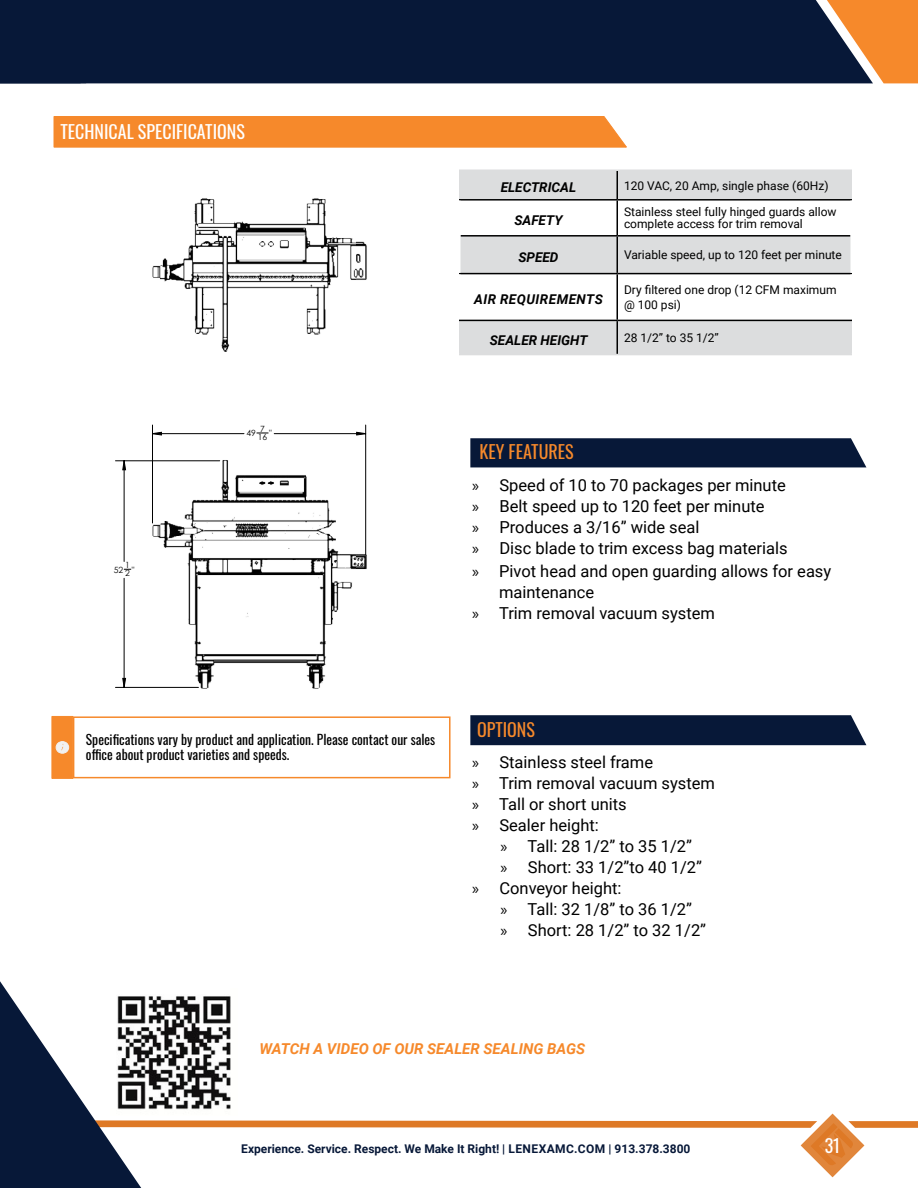
<style>
.page{position:relative;width:918px;height:1188px;background:#fff}
.page>*{position:absolute;margin:0;border:0;box-sizing:border-box;transform-origin:0 0}
.t1{font:18px "Oswald";color:#fff}
.t2{font:18px "Oswald";color:#f6892b}
.t3{font:16.5px/21px "Roboto";color:#000}
.t4{font:italic 700 15px "Roboto";color:#f6892b}
.t5{font:13.5px/15.5px "Oswald";color:#000}
.t6{font:italic 700 13.5px "Roboto";color:#000}
.t7{font:italic 700 13.5px "Roboto";letter-spacing:.035em;color:#000}
.t8{font:12px/12px "Roboto";color:#000}
.t9{font:700 12px "Roboto";color:#071838}
.t10{font:8.55px/6.6px "Century Gothic";color:#000}
.s1{font-family:"Myriad Pro"}
</style>
<div class="page">
<div style="left:470px;top:715px;width:396px;height:30px;background:#071838"></div>
<div style="left:52px;top:716px;width:21px;height:62px;background:#f6892b"></div>
<svg style="left:56px;top:742px;width:13px;height:11px"></svg>
<div style="left:73px;top:716px;width:378px;height:62px;border:2px solid #f6892b"></div>
<div style="left:470px;top:438px;width:396px;height:29px;background:#071838"></div>
<div style="left:54px;top:116px;width:572px;height:31px;background:#f6892b"></div>
<svg style="left:115px;top:198px;width:252px;height:490px"></svg>
<svg style="left:123px;top:432px;width:243px;height:255px"></svg>
<div style="left:873px;top:0;width:45px;height:83px;background:#f6892b"></div>
<div style="left:0;top:0;width:873px;height:83px;background:#071838"></div>
<svg style="left:0;top:981px;width:918px;height:207px"></svg>
<div style="left:460px;top:171px;width:390px;height:183px;background:#dcddde"></div>
<svg style="left:460px;top:201px;width:390px;height:119px"></svg>
<hr style="left:459px;top:170px;width:158px;height:1px;background:#dcddde">
<svg style="left:459px;top:171px;width:1px;height:28px"></svg>
<hr style="left:617px;top:170px;width:235px;height:1px;background:#dcddde">
<hr style="left:850px;top:171px;width:2px;height:28px;background:#dcddde">
<hr style="left:459px;top:321px;width:1px;height:33px;background:#dcddde">
<hr style="left:850px;top:321px;width:2px;height:33px;background:#dcddde">
<hr style="left:459px;top:354px;width:158px;height:1px;background:#dcddde">
<hr style="left:617px;top:354px;width:235px;height:1px;background:#dcddde">
<hr style="left:616px;top:171px;width:2px;height:28px;background:#000">
<hr style="left:459px;top:199px;width:158px;height:2px;background:#000">
<hr style="left:617px;top:199px;width:235px;height:2px;background:#000">
<hr style="left:616px;top:201px;width:2px;height:34px;background:#000">
<hr style="left:460px;top:235px;width:157px;height:2px;background:#000">
<hr style="left:617px;top:235px;width:233px;height:2px;background:#000">
<hr style="left:616px;top:237px;width:2px;height:36px;background:#000">
<hr style="left:459px;top:273px;width:158px;height:1px;background:#000">
<hr style="left:617px;top:273px;width:235px;height:1px;background:#000">
<hr style="left:616px;top:274px;width:2px;height:46px;background:#000">
<hr style="left:616px;top:321px;width:2px;height:33px;background:#000">
<hr style="left:459px;top:320px;width:158px;height:1px;background:#000">
<hr style="left:617px;top:320px;width:235px;height:1px;background:#000">
<p class="t1" style="left:60px;top:115px;width:186px">TECHNICAL SPECIFICATIONS</p>
<p class="t10" style="left:114px;top:566px;width:11px">52</p>
<p class="t10" style="left:125px;top:561px;width:11px">1<br>2"</p>
<p class="t10" style="left:246px;top:430px;width:11px">49</p>
<p class="t10" style="left:258px;top:424px;width:16px;line-height:8.6px">7<br>16 "</p>
<p class="t6" style="left:501px;top:178px;width:77px">ELECTRICAL</p>
<p class="t8" style="left:624px;top:179px;width:206px">120 VAC, 20 Amp, single phase (60Hz)</p>
<p class="t6" style="left:514px;top:211px;width:50px">SAFETY</p>
<p class="t8" style="left:624px;top:206px;width:214px">Stainless steel fully hinged guards allow complete access for trim removal</p>
<p class="t6" style="left:518px;top:248px;width:42px">SPEED</p>
<p class="t8" style="left:624px;top:248px;width:219px">Variable speed, up to 120 feet per minute</p>
<p class="t7" style="left:474px;top:290px;width:130px">AIR REQUIREMENTS</p>
<p class="t8" style="left:624px;top:282px;width:214px;line-height:14.4px">Dry filtered one drop (12 CFM maximum @ 100 psi)</p>
<p class="t6" style="left:490px;top:330px;width:99px">SEALER HEIGHT</p>
<p class="t8" style="left:624px;top:331px;width:96px">28 1/2” to 35 1/2”</p>
<p class="t10" style="left:678px;top:297px;width:6px">2</p>
<p class="t2" style="left:480px;top:436px;width:96px">KEY FEATURES</p>
<p class="t3" style="left:472px;top:474px;width:317px"><span class="s1">»</span> Speed of 10 to 70 packages per minute <span class="s1">»</span> Belt speed up to 120 feet per minute<br><span class="s1">»</span> Produces a 3/16” wide seal<br><span class="s1">»</span> Disc blade to trim excess bag materials</p>
<p class="t3" style="left:472px;top:560px;width:361px"><span class="s1">»</span> Pivot head and open guarding allows for easy</p>
<p class="t3" style="left:499px;top:581px;width:97px">maintenance</p>
<p class="t3" style="left:472px;top:602px;width:244px"><span class="s1">»</span> Trim removal vacuum system</p>
<p class="t10" style="left:678px;top:493px;width:6px">1</p>
<p class="t5" style="left:86px;top:730px;width:351px">Specifications vary by product and application. Please contact our sales office about product varieties and speeds.</p>
<p class="t2" style="left:477px;top:714px;width:59px">OPTIONS</p>
<p class="t3" style="left:472px;top:751px;width:244px"><span class="s1">»</span> Stainless steel frame<br><span class="s1">»</span> Trim removal vacuum system <span class="s1">»</span> Tall or short units<br><span class="s1">»</span> Sealer height:</p>
<p class="t3" style="left:501px;top:835px;width:193px"><span class="s1">»</span> Tall: 28 1/2” to 35 1/2”</p>
<p class="t3" style="left:501px;top:856px;width:203px"><span class="s1">»</span> Short: 33 1/2”to 40 1/2”</p>
<p class="t3" style="left:472px;top:877px;width:151px"><span class="s1">»</span> Conveyor height:</p>
<p class="t3" style="left:501px;top:898px;width:193px"><span class="s1">»</span> Tall: 32 1/8” to 36 1/2”</p>
<p class="t3" style="left:501px;top:919px;width:207px"><span class="s1">»</span> Short: 28 1/2” to 32 1/2”</p>
<p class="t4" style="left:259px;top:1038px;width:327px">WATCH A VIDEO OF OUR SEALER SEALING BAGS</p>
<p class="t9" style="left:241px;top:1140px;width:451px">Experience. Service. Respect. We Make It Right! | LENEXAMC.COM | 913.378.3800</p>
<p class="t1" style="left:825px;top:1130px;width:17px">31</p>
</div>
